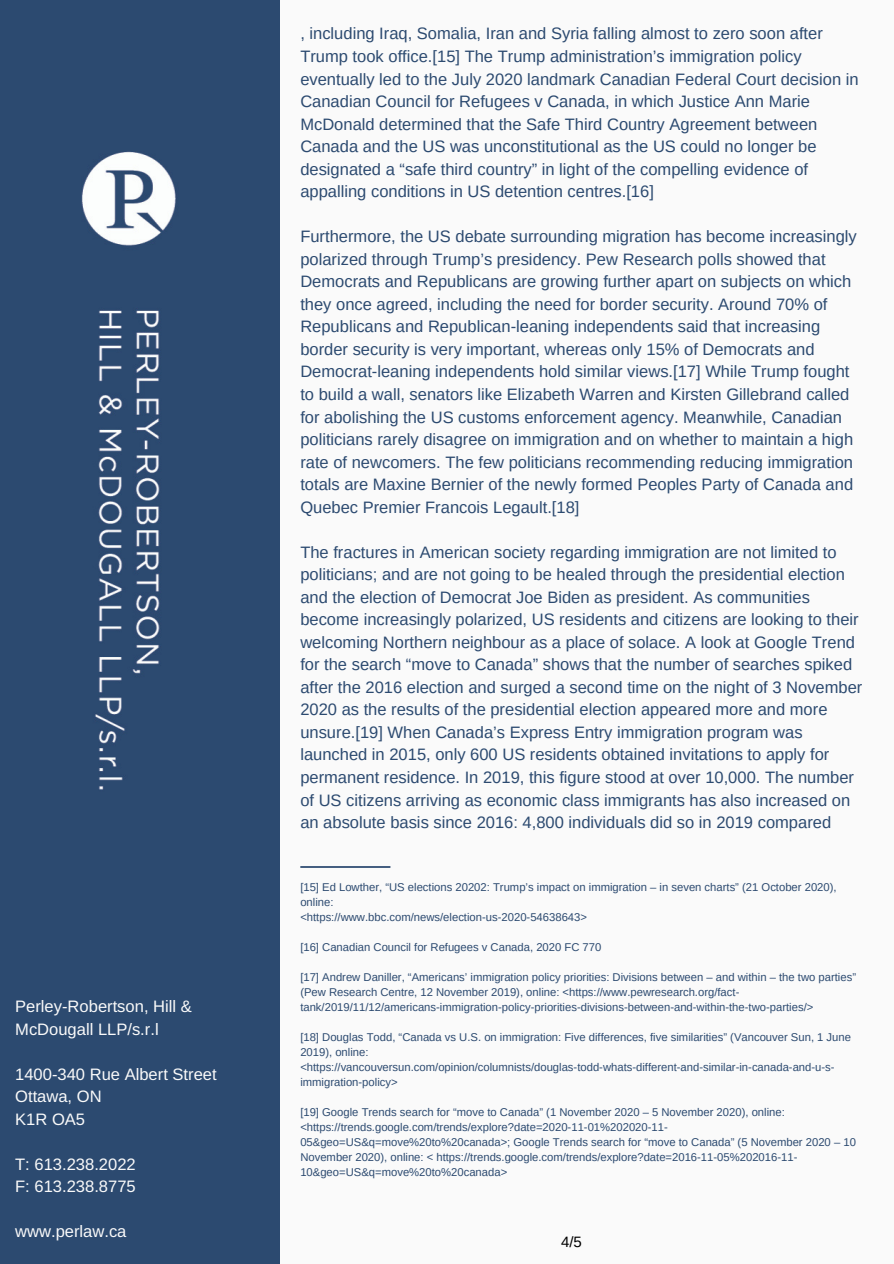
<style>
.page{position:relative;width:894px;height:1264px;background:#fff}
.page>*{position:absolute;margin:0;border:0;box-sizing:border-box;transform-origin:0 0}
.t1{font:16.5px/22.5px "Arimo";color:#2c4a70}
.t2{font:16.5px/22.5px "Arimo";color:#fafafa}
.t3{font:15px "Arimo";color:#000}
.t4{font:11.25px/15px "Arimo";color:#2c4a70}
</style>
<div class="page">
<div style="left:0;top:0;width:893px;height:1263px;background:#fafafa"></div>
<div style="left:0;top:0;width:279px;height:1263px;background:#2c4a70"></div>
<img style="left:81px;top:151px;width:95px;height:639px">
<svg style="left:300px;top:866px;width:90px;height:1px"></svg>
<p class="t2" style="left:15px;top:995px;width:178px">Perley-Robertson, Hill &amp;<br>McDougall LLP/s.r.l</p>
<p class="t2" style="left:15px;top:1062px;width:203px">1400-340 Rue Albert Street<br>Ottawa, ON<br>K1R OA5</p>
<p class="t2" style="left:15px;top:1152px;width:122px">T: 613.238.2022<br>F: 613.238.8775</p>
<p class="t2" style="left:15px;top:1220px;width:113px">www.perlaw.ca</p>
<p class="t1" style="left:300px;top:22px;width:559px">, including Iraq, Somalia, Iran and Syria falling almost to zero soon after Trump took office.[15] The Trump administration’s immigration policy eventually led to the July 2020 landmark Canadian Federal Court decision in Canadian Council for Refugees v Canada, in which Justice Ann Marie McDonald determined that the Safe Third Country Agreement between Canada and the US was unconstitutional as the US could no longer be designated a “safe third country” in light of the compelling evidence of appalling conditions in US detention centres.[16]</p>
<p class="t1" style="left:300px;top:225px;width:558px">Furthermore, the US debate surrounding migration has become increasingly polarized through Trump’s presidency. Pew Research polls showed that Democrats and Republicans are growing further apart on subjects on which they once agreed, including the need for border security. Around 70% of Republicans and Republican-leaning independents said that increasing border security is very important, whereas only 15% of Democrats and Democrat-leaning independents hold similar views.[17] While Trump fought to build a wall, senators like Elizabeth Warren and Kirsten Gillebrand called for abolishing the US customs enforcement agency. Meanwhile, Canadian politicians rarely disagree on immigration and on whether to maintain a high rate of newcomers. The few politicians recommending reducing immigration totals are Maxine Bernier of the newly formed Peoples Party of Canada and Quebec Premier Francois Legault.[18]</p>
<p class="t1" style="left:300px;top:540px;width:563px">The fractures in American society regarding immigration are not limited to politicians; and are not going to be healed through the presidential election and the election of Democrat Joe Biden as president. As communities become increasingly polarized, US residents and citizens are looking to their welcoming Northern neighbour as a place of solace. A look at Google Trend for the search “move to Canada” shows that the number of searches spiked after the 2016 election and surged a second time on the night of 3 November 2020 as the results of the presidential election appeared more and more unsure.[19] When Canada’s Express Entry immigration program was launched in 2015, only 600 US residents obtained invitations to apply for permanent residence. In 2019, this figure stood at over 10,000. The number of US citizens arriving as economic class immigrants has also increased on an absolute basis since 2016: 4,800 individuals did so in 2019 compared</p>
<p class="t4" style="left:300px;top:879px;width:537px">[15] Ed Lowther, “US elections 20202: Trump’s impact on immigration – in seven charts” (21 October 2020), online:<br>&lt;https://www.bbc.com/news/election-us-2020-54638643&gt;</p>
<p class="t4" style="left:300px;top:939px;width:302px">[16] Canadian Council for Refugees v Canada, 2020 FC 770</p>
<p class="t4" style="left:300px;top:969px;width:557px">[17] Andrew Daniller, “Americans’ immigration policy priorities: Divisions between – and within – the two parties” (Pew Research Centre, 12 November 2019), online: &lt;https://www.pewresearch.org/fact&shy;tank/2019/11/12/americans-immigration-policy-priorities-divisions-between-and-within-the-two-parties/&gt;</p>
<p class="t4" style="left:300px;top:1029px;width:552px">[18] Douglas Todd, “Canada vs U.S. on immigration: Five differences, five similarities” (Vancouver Sun, 1 June 2019), online: &lt;https://vancouversun.com/opinion/columnists/douglas-todd-whats-different-and-similar-in-canada-and-u-s&shy;immigration-policy&gt;</p>
<p class="t4" style="left:300px;top:1104px;width:557px">[19] Google Trends search for “move to Canada” (1 November 2020 – 5 November 2020), online: &lt;https://trends.google.com/trends/explore?date=2020-11-01%202020-11- 05&amp;geo=US&amp;q=move%20to%20canada&gt;; Google Trends search for “move to Canada” (5 November 2020 – 10<br>November 2020), online: &lt; https://trends.google.com/trends/explore?date=2016-11-05%202016-11- 10&amp;geo=US&amp;q=move%20to%20canada&gt;</p>
<p class="t3" style="left:561px;top:1232px;width:22px">4/5</p>
</div>
